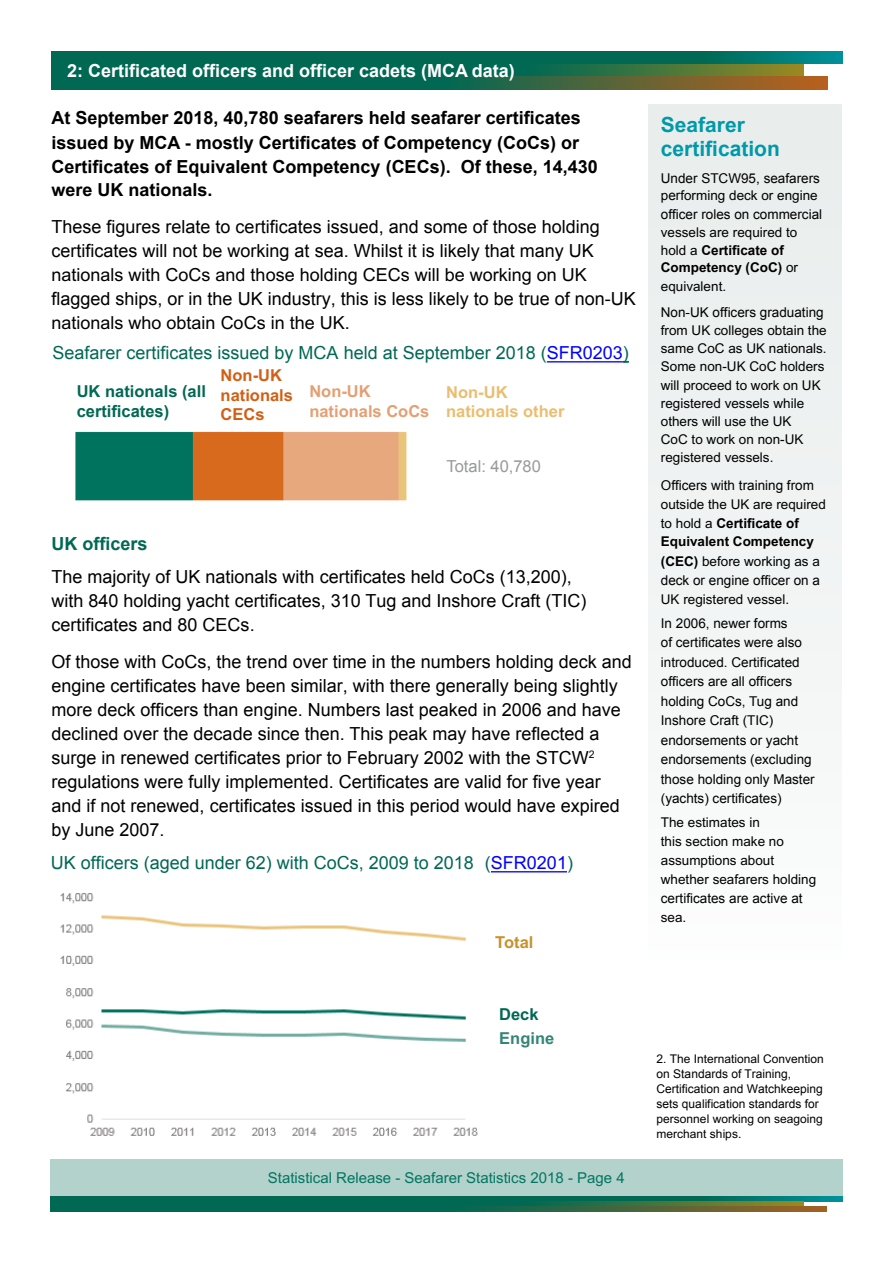
<style>
.page{position:relative;width:893px;height:1263px;background:#fff}
.page>*{position:absolute;margin:0;border:0;box-sizing:border-box;transform-origin:0 0}
.t1{font:21px/24px "Arial Bold MT5";color:#0099a9}
.t2{font:18px/24px "Arial 213";color:#000}
.t3{font:18px/24px "Arial Bold MT9";color:#000}
.t4{font:18px "Arial 213";color:#006853}
.t5{font:18px "Arial Bold MT9";color:#fff}
.t6{font:16.5px/16px "Arial Bold MT23";color:#d25f15}
.t7{font:16.5px "Arial Bold MT23";color:#e9be71}
.t8{font:16.5px "Arial Bold MT4";color:#006853}
.t9{font:16.5px "Arial 28";color:#989a9d}
.t10{font:16.5px "Arial Bold MT23";color:#338675}
.t11{font:16.5px "Arial Bold MT23";color:#c7922c}
.t12{font:16.5px "Arial Bold MT23";color:#006853}
.t13{font:15px "Arial MT28";color:#007662}
.t14{font:13.5px/19px "Arial MT27";color:#000}
.t15{font:13.5px/19.5px "Arial 26";color:#000}
.t16{font:12px/15px "Arial 29";color:#000}
.s1{font-family:"Arial Bold 3"}
.s2{font-family:"Arial Bold MT26"}
.s3{font-family:"Arial"}
.s4{font-family:"Arial MT211"}
.s5{font-family:"Arial MT211";color:#00f}
.s6{color:#006853}
.s7{color:#e49f73}
.s8{font-family:"Arial Bold MT9";color:#006853}
.s9{font-family:"Arial Bold MT24"}
.s10{font-family:"Arial 26"}
.s11{font-family:"Arial Bold MT5"}
.s12{font-family:"Arial MT212"}
</style>
<div class="page">
<div style="left:50px;top:1160px;width:792px;height:36px;background:#b3d2cb"></div>
<svg style="left:50px;top:1196px;width:792px;height:5px;background:#006b59"></svg>
<svg style="left:50px;top:1201px;width:753px;height:5px;background:#1b6d4a"></svg>
<svg style="left:50px;top:1206px;width:777px;height:6px;background:#256647"></svg>
<div style="left:648px;top:104px;width:194px;height:855px;background:#f0f3f3"></div>
<img style="left:75px;top:431px;width:332px;height:70px">
<svg style="left:52px;top:64px;width:752px;height:13px;background:#1c6d49"></svg>
<svg style="left:52px;top:51px;width:791px;height:13px;background:#006b59"></svg>
<svg style="left:52px;top:77px;width:775px;height:12px;background:#306544"></svg>
<img style="left:60px;top:893px;width:418px;height:243px">
<hr style="left:491px;top:871px;width:76px;height:1px;background:#00f">
<hr style="left:547px;top:361px;width:76px;height:1px;background:#00f">
<p class="t5" style="left:67px;top:58px;width:449px">2: Certificated officers and officer cadets (MC<span class="s1">A</span> data)</p>
<p class="t3" style="left:52px;top:106px;width:548px">At September 2018, 40,780 seafarers held seafarer certificates issued by MCA - mostly Certificates of Competency (CoCs) or Certificates of Equivalent Competency (CECs). Of these, 14,430 <span class="s2">were UK nationals.</span></p>
<p class="t2" style="left:52px;top:215px;width:586px">These figures relate to certificates issued, and some of those holdin<span class="s3">g </span>certificates will not be working at sea. Whilst it is likely that many UK <span class="s4">nationals with CoCs and those holding CECs will be working on UK </span>flagged ships, or in the UK industr<span class="s3">y</span>, this is less likely to be true of non-UK <span class="s4">nationals who obtain CoCs in the UK.</span></p>
<p class="t4" style="left:53px;top:340px;width:578px">Seafarer certificates issued by MC<span class="s3">A</span> held at September 2018 (<span class="s5">SFR0203</span>)</p>
<p class="t6" style="left:77px;top:368px;width:296px;text-indent:144px">Non-UK<br><span class="s6">UK nationals (all</span> nationals <span class="s7">Non-UK</span></p>
<p class="t7" style="left:446px;top:380px;width:63px">Non-UK</p>
<p class="t8" style="left:77px;top:399px;width:94px">certificates)</p>
<p class="t6" style="left:221px;top:407px;width:46px">CECs</p>
<p class="t7" style="left:309px;top:400px;width:257px"><span class="s7">nationals CoCs</span> nationals other</p>
<p class="t9" style="left:446px;top:455px;width:96px">Total: 40,780</p>
<p class="t2" style="left:52px;top:528px;width:522px;line-height:32.5px"><span class="s8">UK officers<br></span>The majority of UK nationals with certificates held CoCs (13,200),</p>
<p class="t2" style="left:52px;top:588px;width:536px">with 840 holding yacht certificates, 310 Tug and Inshore Craft (TIC) certificates and 80 CECs<span class="s3">.</span></p>
<p class="t2" style="left:52px;top:649px;width:582px">Of those with CoCs, the trend over time in the numbers holding deck and engine certificates have been simila<span class="s3">r</span>, with there generally being slightly more deck officers than engine. Numbers last peaked in 2006 and have declined over the decade since then. This peak may have reflected a surge in renewed certificates prior to February 2002 with the STC<span class="s3">W</span><sup>2 </sup>regulations were fully implemented. Certificates are valid for five year and if not renewed, certificates issued in this period would have expired by June 2007.</p>
<p class="t4" style="left:51px;top:850px;width:524px">UK officers (aged under 62) with CoCs, 2009 to 2018 <span class="s3">(</span><span class="s5">SFR0201</span>)</p>
<p class="t11" style="left:495px;top:930px;width:40px">Total</p>
<p class="t1" style="left:661px;top:113px;width:121px"><span class="s9">Seafarer </span>certification</p>
<p class="t14" style="left:661px;top:169px;width:163px;line-height:18px"><span class="s10">Under STCW95, seafarers </span>p<span class="s3">er</span>forming deck or engine <span class="s10">officer roles on commercial </span>vessels are required to hold a <span class="s11">Certificate of<br></span><span class="s9">Competency (CoC)</span> or equivalent.</p>
<p class="t14" style="left:661px;top:303px;width:167px;line-height:18.1px"><span class="s10">Non-UK officers graduating </span>from UK colleges obtain the same CoC as UK nationals.<br>Some non-UK CoC holders will proceed to work on UK registered vessels while others will use the UK<br>CoC to work on non-UK registered vessels.</p>
<p class="t14" style="left:661px;top:475px;width:167px"><span class="s10">Officers with training from </span>outside the UK are required to hold a <span class="s11">Certificate of<br></span><span class="s9">Equivalent Competency (CEC)</span> before working as a <span class="s10">deck or engine officer on a<br></span>UK registered vessel.</p>
<p class="t15" style="left:661px;top:613px;width:155px">In 2006, newer forms<br>of certificates were also introduced. Certificated officers are all officer<span class="s3">s </span>holding CoCs, Tug and<br>Inshore Craft (TIC) endorsements or yacht endorsements (excluding those holding only Master (yachts) certificates)</p>
<p class="t14" style="left:661px;top:812px;width:157px">The estimates in<br>this section make no assumptions about whether seafarers holding <span class="s10">certificates are active at </span>sea.</p>
<p class="t12" style="left:499px;top:1002px;width:41px">Deck</p>
<p class="t10" style="left:499px;top:1026px;width:57px">Engine</p>
<p class="t13" style="left:268px;top:1168px;width:358px">Statistical Release - Seafarer Statistics 2018 - Page 4</p>
<p class="t16" style="left:657px;top:1051px;width:169px"><span class="s12">2. The International Convention </span>on Standards of Training,<br>Certification and <span class="s3">W</span>atchkeeping sets qualification standards fo<span class="s3">r </span><span class="s12">personnel working on seagoing merchant ships.</span></p>
</div>
